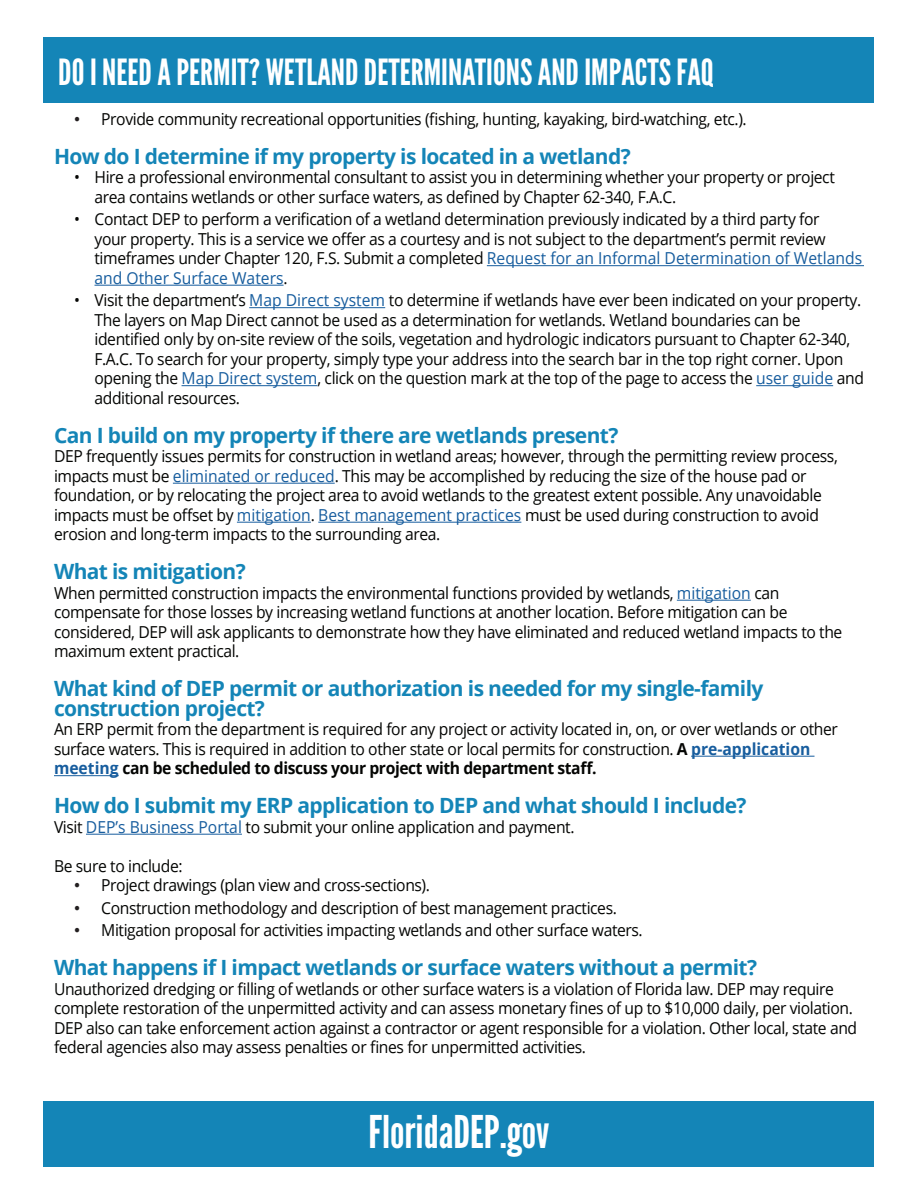
<style>
.page{position:relative;width:918px;height:1188px;background:#fff}
.page>*{position:absolute;margin:0;border:0;box-sizing:border-box;transform-origin:0 0}
.Normal__Web{font:45px "League Gothic";color:#fff}
.t1{font:36px "League Gothic";color:#fff}
.Normal__Web-2{font:700 21px/19.5px "Open Sans";letter-spacing:-.03em;color:#1485b7}
.Normal__Web-3{font:16.5px/19.5px "Open Sans";letter-spacing:-.025em;color:#040503;scale:.95 1}
.s1{font-family:"Times New Roman";font-size:18px;color:#231f20}
.s2{color:#175d9e}
.s3{font-weight:700}
.s4{font-weight:700;color:#175d9e}
</style>
<div class="page">
<hr style="left:487px;top:265px;width:377px;height:1px;background:#175d9e">
<hr style="left:94px;top:285px;width:190px;height:1px;background:#175d9e">
<hr style="left:249px;top:307px;width:136px;height:1px;background:#175d9e">
<hr style="left:182px;top:385px;width:136px;height:1px;background:#175d9e">
<hr style="left:756px;top:385px;width:77px;height:1px;background:#175d9e">
<hr style="left:173px;top:483px;width:162px;height:1px;background:#175d9e">
<hr style="left:237px;top:522px;width:74px;height:1px;background:#175d9e">
<hr style="left:318px;top:522px;width:203px;height:1px;background:#175d9e">
<hr style="left:677px;top:600px;width:74px;height:1px;background:#175d9e">
<hr style="left:691px;top:756px;width:124px;height:1px;background:#175d9e">
<hr style="left:54px;top:775px;width:65px;height:1px;background:#175d9e">
<hr style="left:86px;top:834px;width:156px;height:1px;background:#175d9e">
<div style="left:44px;top:1101px;width:830px;height:66px;background:#1485b7"></div>
<div style="left:44px;top:37px;width:830px;height:66px;background:#1485b7"></div>
<p class="t1" style="left:58px;top:50px;width:657px">DO I NEED A PERMIT? WETLAND DETERMINATIONS AND IMPACTS FAQ</p>
<p class="Normal__Web-3" style="left:74px;top:109px;width:709px"><span class="s1">•</span> Provide community recreational opportunities (fishing, hunting, kayaking, bird-watching, etc.).</p>
<p class="Normal__Web-2" style="left:54px;top:146px;width:578px">How do I determine if my property is located in a wetland?</p>
<p class="Normal__Web-3" style="left:94px;top:167px;width:781px;text-indent:-20px">• Hire a professional environmental consultant to assist you in determining whether your property or project area contains wetlands or other surface waters, as defined by Chapter 62-340, F.A.C.</p>
<p class="Normal__Web-3" style="left:94px;top:209px;width:810px;text-indent:-20px">• Contact DEP to perform a verification of a wetland determination previously indicated by a third party for<br>your property. This is a service we offer as a courtesy and is not subject to the department’s permit review timeframes under Chapter 120, F.S. Submit a completed <span class="s2">Request for an Informal Determination of Wetlands and Other Surface Waters</span>.</p>
<p class="Normal__Web-3" style="left:94px;top:290px;width:812px;text-indent:-20px">• Visit the department’s <span class="s2">Map Direct system</span> to determine if wetlands have ever been indicated on your property.<br>The layers on Map Direct cannot be used as a determination for wetlands. Wetland boundaries can be identified only by on-site review of the soils, vegetation and hydrologic indicators pursuant to Chapter 62-340, F.A.C. To search for your property, simply type your address into the search bar in the top right corner. Upon opening the <span class="s2">Map Direct system</span>, click on the question mark at the top of the page to access the <span class="s2">user guide</span> and additional resources.</p>
<p class="Normal__Web-2" style="left:54px;top:425px;width:566px">Can I build on my property if there are wetlands present?</p>
<p class="Normal__Web-3" style="left:54px;top:446px;width:827px">DEP frequently issues permits for construction in wetland areas; however, through the permitting review process, impacts must be <span class="s2">eliminated or reduced</span>. This may be accomplished by reducing the size of the house pad or foundation, or by relocating the project area to avoid wetlands to the greatest extent possible. Any unavoidable impacts must be offset by <span class="s2">mitigation</span>. <span class="s2">Best management practices</span> must be used during construction to avoid erosion and long-term impacts to the surrounding area.</p>
<p class="Normal__Web-2" style="left:54px;top:562px;width:193px">What is mitigation?</p>
<p class="Normal__Web-3" style="left:54px;top:583px;width:831px">When permitted construction impacts the environmental functions provided by wetlands, <span class="s2">mitigation</span> can compensate for those losses by increasing wetland functions at another location. Before mitigation can be considered, DEP will ask applicants to demonstrate how they have eliminated and reduced wetland impacts to the maximum extent practical.</p>
<p class="Normal__Web-2" style="left:54px;top:679px;width:711px">What kind of DEP permit or authorization is needed for my single-family construction project?</p>
<p class="Normal__Web-3" style="left:54px;top:719px;width:827px">An ERP permit from the department is required for any project or activity located in, on, or over wetlands or other surface waters. This is required in addition to other state or local permits for construction. <span class="s3">A</span> <span class="s4">pre-application meeting</span> <span class="s3">can be scheduled to discuss your project with department staff.</span></p>
<p class="Normal__Web-2" style="left:54px;top:796px;width:694px">How do I submit my ERP application to DEP and what should I include?</p>
<p class="Normal__Web-3" style="left:54px;top:817px;width:549px">Visit <span class="s2">DEP’s Business Portal</span> to submit your online application and payment.</p>
<p class="Normal__Web-3" style="left:54px;top:856px;width:137px">Be sure to include:</p>
<p class="Normal__Web-3" style="left:74px;top:875px;width:376px"><span class="s1">•</span> Project drawings (plan view and cross-sections).</p>
<p class="Normal__Web-3" style="left:74px;top:898px;width:573px"><span class="s1">•</span> Construction methodology and description of best management practices.</p>
<p class="Normal__Web-3" style="left:74px;top:920px;width:600px"><span class="s1">•</span> Mitigation proposal for activities impacting wetlands and other surface waters.</p>
<p class="Normal__Web-2" style="left:54px;top:958px;width:705px">What happens if I impact wetlands or surface waters without a permit?</p>
<p class="Normal__Web-3" style="left:54px;top:979px;width:847px">Unauthorized dredging or filling of wetlands or other surface waters is a violation of Florida law. DEP may require complete restoration of the unpermitted activity and can assess monetary fines of up to $10,000 daily, per violation.<br>DEP also can take enforcement action against a contractor or agent responsible for a violation. Other local, state and federal agencies also may assess penalties or fines for unpermitted activities.</p>
<p class="Normal__Web" style="left:369px;top:1105px;width:182px">FloridaDEP.gov</p>
</div>
